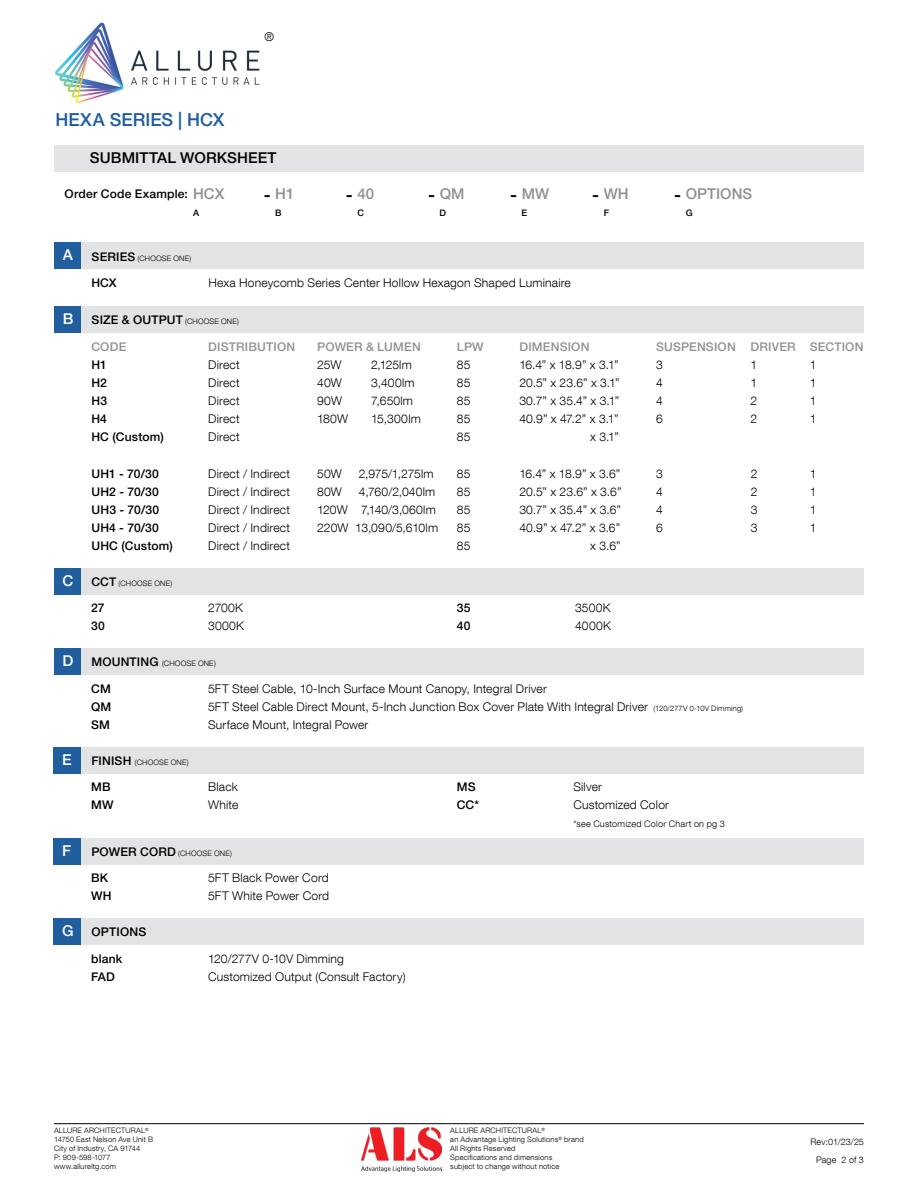
<style>
.page{position:relative;width:918px;height:1188px;background:#fff}
.page>*{position:absolute;margin:0;border:0;box-sizing:border-box;transform-origin:0 0}
.t1{font:500 18px "Helvetica Neue LT Pro";color:#215e9e}
.t2{font:500 15px "Helvetica Neue LT Pro";color:#8f9194}
.t3{font:500 15px "Helvetica Neue LT Pro";letter-spacing:.005em;color:#000}
.t4{font:500 15px "Helvetica Neue LT Pro";color:#fff}
.t5{font:300 12px/18px "Helvetica Neue LT Com";letter-spacing:.015em;color:#000;text-align:justify}
.t6{font:500 12px/18px "Helvetica Neue LT Pro";letter-spacing:.015em;color:#000}
.t7{font:500 12px "Helvetica Neue LT Pro";letter-spacing:.015em;color:#8f9194}
.t8{font:300 12px "Helvetica Neue LT Com";letter-spacing:-.02em;color:#000}
.t9{font:300 9px/18px "Helvetica Neue LT Com";letter-spacing:.025em;color:#000;text-align:right}
.t10{font:500 9px "Helvetica Neue LT Pro";color:#000}
.t11{font:300 7.5px/9px "Helvetica Neue LT Com";letter-spacing:.025em;color:#000}
.s1{font-size:18px;color:#000}
.s2{font-family:"Helvetica Neue LT Pro";font-weight:500;font-size:12px}
.s3{font-family:"Helvetica Neue LT Com";font-weight:300;font-size:7.5px}
.s4{font-size:7.5px}
</style>
<div class="page">
<hr style="left:54px;top:1123px;width:810px;height:1px;background:#000">
<img style="left:361px;top:1127px;width:81px;height:44px">
<img style="left:55px;top:22px;width:205px;height:82px">
<div style="left:82px;top:145px;width:782px;height:27px;background:#e2e3e4"></div>
<div style="left:54px;top:145px;width:27px;height:27px;background:#e2e3e4"></div>
<div style="left:54px;top:242px;width:28px;height:27px;background:#215e9e"></div>
<div style="left:54px;top:648px;width:27px;height:27px;background:#215e9e"></div>
<div style="left:54px;top:747px;width:27px;height:26px;background:#215e9e"></div>
<div style="left:54px;top:918px;width:27px;height:27px;background:#215e9e"></div>
<div style="left:54px;top:306px;width:28px;height:27px;background:#215e9e"></div>
<div style="left:54px;top:568px;width:27px;height:26px;background:#215e9e"></div>
<div style="left:82px;top:306px;width:782px;height:27px;background:#e2e3e4"></div>
<div style="left:81px;top:568px;width:783px;height:26px;background:#e2e3e4"></div>
<div style="left:82px;top:243px;width:782px;height:26px;background:#e2e3e4"></div>
<div style="left:81px;top:648px;width:783px;height:27px;background:#e2e3e4"></div>
<div style="left:81px;top:747px;width:783px;height:26px;background:#e2e3e4"></div>
<div style="left:81px;top:918px;width:783px;height:27px;background:#e2e3e4"></div>
<div style="left:54px;top:838px;width:27px;height:26px;background:#215e9e"></div>
<div style="left:81px;top:838px;width:783px;height:26px;background:#e2e3e4"></div>
<h1 class="t1" style="left:56px;top:109px;width:170px">HEXA SERIES | HCX</h1>
<p class="t5" style="left:265px;top:27px;width:11px">®</p>
<p class="t3" style="left:90px;top:149px;width:188px">SUBMITTAL WORKSHEET</p>
<p class="t2" style="left:193px;top:184px;width:33px">HCX</p>
<p class="t2" style="left:264px;top:184px;width:32px"><span class="s1">-</span> H1</p>
<p class="t2" style="left:346px;top:184px;width:30px"><span class="s1">-</span> 40</p>
<p class="t2" style="left:428px;top:184px;width:38px"><span class="s1">-</span> QM</p>
<p class="t2" style="left:510px;top:184px;width:41px"><span class="s1">-</span> MW</p>
<p class="t2" style="left:674px;top:184px;width:79px"><span class="s1">-</span> OPTIONS</p>
<p class="t2" style="left:592px;top:184px;width:38px"><span class="s1">-</span> WH</p>
<p class="t6" style="left:65px;top:185px;width:125px">Order Code Example:</p>
<p class="t10" style="left:193px;top:207px;width:8px">A</p>
<p class="t10" style="left:275px;top:207px;width:8px">B</p>
<p class="t10" style="left:358px;top:207px;width:8px">C</p>
<p class="t10" style="left:440px;top:207px;width:8px">D</p>
<p class="t10" style="left:522px;top:207px;width:7px">E</p>
<p class="t10" style="left:604px;top:207px;width:7px">F</p>
<p class="t10" style="left:686px;top:207px;width:8px">G</p>
<p class="t4" style="left:63px;top:246px;width:12px">A</p>
<p class="t11" style="left:92px;top:253px;width:101px"><span class="s2">SERIES</span> (CHOOSE ONE)</p>
<p class="t6" style="left:91px;top:274px;width:27px">HCX</p>
<p class="t5" style="left:209px;top:273px;width:364px">Hexa Honeycomb Series Center Hollow Hexagon Shaped Luminaire</p>
<p class="t4" style="left:63px;top:310px;width:12px">B</p>
<p class="t6" style="left:92px;top:311px;width:149px">SIZE &amp; OUTPUT <span class="s3">(CHOOSE ONE)</span></p>
<p class="t7" style="left:91px;top:339px;width:36px">CODE</p>
<p class="t6" style="left:91px;top:355px;width:74px">H1<br>H2<br>H3<br>H4<br>HC (Custom)</p>
<p class="t6" style="left:91px;top:465px;width:83px">UH1 - 70/30<br>UH2 - 70/30<br>UH3 - 70/30<br>UH4 - 70/30<br>UHC (Custom)</p>
<p class="t7" style="left:208px;top:339px;width:88px">DISTRIBUTION</p>
<p class="t5" style="left:208px;top:355px;width:33px">Direct Direct Direct Direct Direct</p>
<p class="t5" style="left:208px;top:464px;width:83px">Direct / Indirect Direct / Indirect Direct / Indirect Direct / Indirect Direct / Indirect</p>
<p class="t7" style="left:317px;top:339px;width:105px">POWER &amp; LUMEN</p>
<p class="t5" style="left:317px;top:355px;width:26px">25W</p>
<p class="t5" style="left:371px;top:355px;width:42px">2,125lm</p>
<p class="t5" style="left:317px;top:373px;width:26px">40W</p>
<p class="t5" style="left:371px;top:373px;width:45px">3,400lm</p>
<p class="t5" style="left:317px;top:391px;width:26px">90W</p>
<p class="t5" style="left:371px;top:391px;width:43px">7,650lm</p>
<p class="t5" style="left:317px;top:409px;width:32px">180W</p>
<p class="t5" style="left:371px;top:409px;width:51px">15,300lm</p>
<p class="t5" style="left:317px;top:464px;width:26px">50W</p>
<p class="t8" style="left:359px;top:466px;width:76px">2,975/1,275lm</p>
<p class="t5" style="left:317px;top:482px;width:26px">80W</p>
<p class="t5" style="left:317px;top:482px;width:122px;text-align:left;text-indent:42px">4,760/2,040lm<br>120W 7,140/3,060lm<br>220W 13,090/5,610lm</p>
<p class="t7" style="left:457px;top:339px;width:28px">LPW</p>
<p class="t5" style="left:457px;top:355px;width:15px">85<br>85<br>85<br>85<br>85</p>
<p class="t5" style="left:457px;top:464px;width:15px">85<br>85<br>85<br>85<br>85</p>
<p class="t7" style="left:519px;top:339px;width:72px">DIMENSION</p>
<p class="t5" style="left:519px;top:355px;width:102px;text-align:right">16.4” x 18.9” x 3.1”<br>20.5” x 23.6” x 3.1”<br>30.7” x 35.4” x 3.1”<br>40.9” x 47.2” x 3.1” x 3.1”</p>
<p class="t5" style="left:519px;top:464px;width:104px;text-align:right">16.4” x 18.9” x 3.6”<br>20.5” x 23.6” x 3.6”<br>30.7” x 35.4” x 3.6”<br>40.9” x 47.2” x 3.6” x 3.6”</p>
<p class="t7" style="left:656px;top:339px;width:81px">SUSPENSION</p>
<p class="t5" style="left:656px;top:355px;width:8px">3<br>4<br>4<br>6</p>
<p class="t7" style="left:750px;top:339px;width:47px">DRIVER</p>
<p class="t5" style="left:750px;top:355px;width:8px">1<br>1<br>2<br>2</p>
<p class="t7" style="left:810px;top:339px;width:55px">SECTION</p>
<p class="t5" style="left:810px;top:355px;width:8px">1<br>1<br>1<br>1</p>
<p class="t5" style="left:656px;top:464px;width:8px">3<br>4<br>4<br>6</p>
<p class="t5" style="left:751px;top:464px;width:8px">2<br>2<br>3<br>3</p>
<p class="t5" style="left:810px;top:464px;width:8px">1<br>1<br>1<br>1</p>
<p class="t4" style="left:62px;top:572px;width:12px">C</p>
<p class="t11" style="left:91px;top:579px;width:83px"><span class="s2">CCT</span> (CHOOSE ONE)</p>
<p class="t5" style="left:208px;top:599px;width:37px">2700K<br>3000K</p>
<p class="t5" style="left:575px;top:599px;width:37px">3500K<br>4000K</p>
<p class="t6" style="left:91px;top:599px;width:15px">27<br>30</p>
<p class="t6" style="left:457px;top:599px;width:15px">35<br>40</p>
<p class="t4" style="left:62px;top:652px;width:12px">D</p>
<p class="t11" style="left:91px;top:659px;width:126px"><span class="s2">MOUNTING</span> (CHOOSE ONE)</p>
<p class="t6" style="left:91px;top:679px;width:22px;text-align:justify">CM QM SM</p>
<p class="t5" style="left:208px;top:679px;width:536px;text-align:left">5FT Steel Cable, 10-Inch Surface Mount Canopy, Integral Driver<br>5FT Steel Cable Direct Mount, 5-Inch Junction Box Cover Plate With Integral Driver <span class="s4">(120/277V 0-10V Dimming)<br></span>Surface Mount, Integral Power</p>
<p class="t4" style="left:62px;top:751px;width:11px">E</p>
<p class="t11" style="left:91px;top:758px;width:99px"><span class="s2">FINISH</span> (CHOOSE ONE)</p>
<p class="t6" style="left:91px;top:778px;width:24px">MB<br>MW</p>
<p class="t5" style="left:208px;top:778px;width:32px">Black<br>White</p>
<p class="t6" style="left:457px;top:778px;width:24px">MS<br>CC*</p>
<p class="t5" style="left:573px;top:778px;width:97px">Silver<br>Customized Color</p>
<p class="t9" style="left:573px;top:815px;width:153px">*see Customized Color Chart on pg 3</p>
<p class="t4" style="left:62px;top:842px;width:10px">F</p>
<p class="t11" style="left:91px;top:849px;width:142px"><span class="s2">POWER CORD</span> (CHOOSE ONE)</p>
<p class="t6" style="left:91px;top:869px;width:22px">BK<br>WH</p>
<p class="t5" style="left:208px;top:869px;width:123px">5FT Black Power Cord<br>5FT White Power Cord</p>
<p class="t4" style="left:62px;top:922px;width:13px">G</p>
<p class="t6" style="left:91px;top:923px;width:56px">OPTIONS</p>
<p class="t6" style="left:91px;top:950px;width:33px">blank<br>FAD</p>
<p class="t5" style="left:208px;top:949px;width:199px">120/277V 0-10V Dimming<br>Customized Output (Consult Factory)</p>
<p class="t11" style="left:54px;top:1126px;width:101px">ALLURE ARCHITECTURAL<sup>®<br></sup>14750 East Nelson Ave Unit B<br>City of Industry, CA 91744<br>P: 909-598-1077 www.allureltg.com</p>
<p class="t11" style="left:450px;top:1126px;width:135px">ALLURE ARCHITECTURAL<sup>®<br></sup>an Advantage Lighting Solutions<sup>®</sup> brand<br>All Rights Reserved<br>Specifications and dimensions<br>subject to change without notice</p>
<p class="t9" style="left:810px;top:1133px;width:55px">Rev:01/23/25<br>Page 2 of 3</p>
</div>
